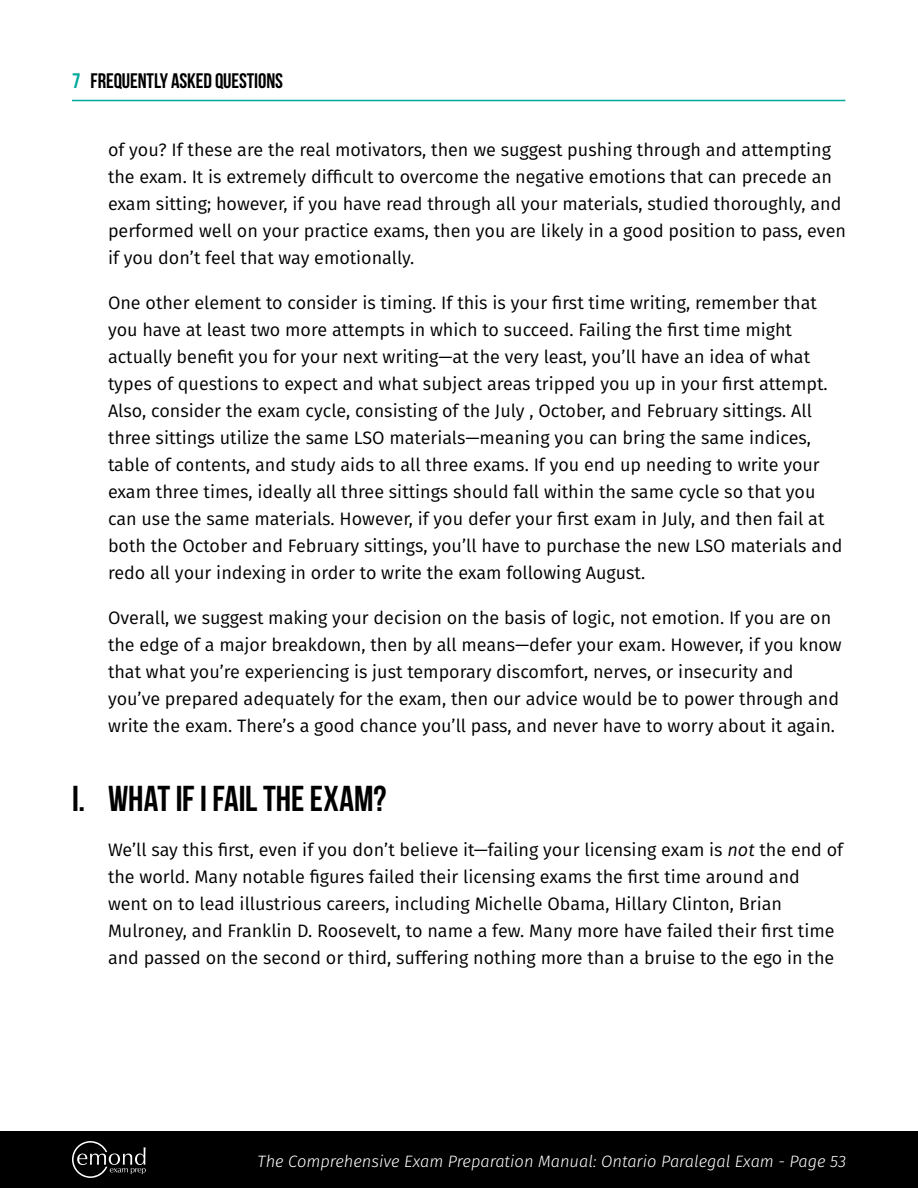
<style>
.page{position:relative;width:918px;height:1188px;background:#fff}
.page>*{position:absolute;margin:0;border:0;box-sizing:border-box;transform-origin:0 0}
.t1{font:700 36px "Bebas Neue";color:#000}
.t2{font:700 21px "Bebas Neue";letter-spacing:-.005em;color:#000}
.t3{font:18px/27px "Fira Sans";color:#000}
.t4{font:italic 300 16.5px "Fira Sans";color:#fff}
.s1{color:#00a99b}
.s2{font-style:italic}
</style>
<div class="page">
<div style="left:0;top:1131px;width:918px;height:57px;background:#000"></div>
<svg style="left:72px;top:1141px;width:74px;height:37px"></svg>
<hr style="left:72px;top:100px;width:773px;height:1px;background:#00a99b">
<p class="t2" style="left:72px;top:69px;width:213px"><span class="s1">7</span> FREQUENTLY ASKED QUESTIONS</p>
<p class="t3" style="left:108px;top:136px;width:740px">of you? If these are the real motivators, then we suggest pushing through and attempting the exam. It is extremely difficult to overcome the negative emotions that can precede an exam sitting; however, if you have read through all your materials, studied thoroughly, and performed well on your practice exams, then you are likely in a good position to pass, even if you don’t feel that way emotionally.</p>
<p class="t3" style="left:108px;top:289px;width:736px">One other element to consider is timing. If this is your first time writing, remember that you have at least two more attempts in which to succeed. Failing the first time might actually benefit you for your next writing—at the very least, you’ll have an idea of what types of questions to expect and what subject areas tripped you up in your first attempt.<br>Also, consider the exam cycle, consisting of the July , October, and February sittings. All three sittings utilize the same LSO materials—meaning you can bring the same indices, table of contents, and study aids to all three exams. If you end up needing to write your exam three times, ideally all three sittings should fall within the same cycle so that you can use the same materials. However, if you defer your first exam in July, and then fail at both the October and February sittings, you’ll have to purchase the new LSO materials and redo all your indexing in order to write the exam following August.</p>
<p class="t3" style="left:108px;top:604px;width:735px">Overall, we suggest making your decision on the basis of logic, not emotion. If you are on the edge of a major breakdown, then by all means—defer your exam. However, if you know that what you’re experiencing is just temporary discomfort, nerves, or insecurity and you’ve prepared adequately for the exam, then our advice would be to power through and write the exam. There’s a good chance you’ll pass, and never have to worry about it again.</p>
<h1 class="t1" style="left:72px;top:779px;width:316px">I. WHAT IF I FAIL THE EXAM?</h1>
<p class="t3" style="left:108px;top:836px;width:737px">We’ll say this first, even if you don’t believe it—failing your licensing exam is <span class="s2">not</span> the end of the world. Many notable figures failed their licensing exams the first time around and went on to lead illustrious careers, including Michelle Obama, Hillary Clinton, Brian Mulroney, and Franklin D. Roosevelt, to name a few. Many more have failed their first time and passed on the second or third, suffering nothing more than a bruise to the ego in the</p>
<p class="t4" style="left:258px;top:1150px;width:590px">The Comprehensive Exam Preparation Manual: Ontario Paralegal Exam - Page 53</p>
</div>
